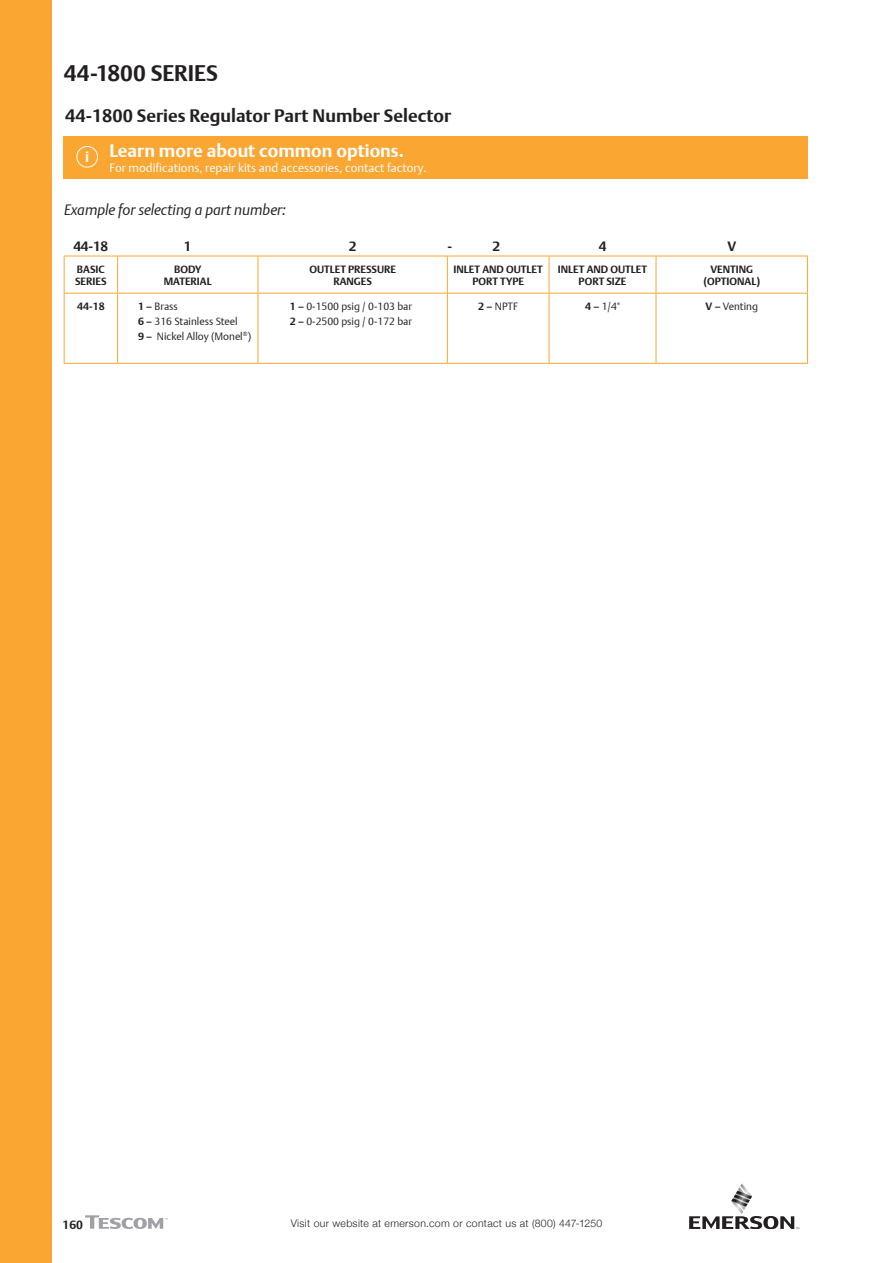
<style>
.page{position:relative;width:893px;height:1263px;background:#fff}
.page>*{position:absolute;margin:0;border:0;box-sizing:border-box;transform-origin:0 0}
.t1{font:700 22.5px "DTL Argo T";color:#231f20}
.t2{font:700 18px "DTL Argo T";color:#231f20}
.t3{font:700 18px "DTL Argo T";color:#fff}
.t4{font:italic 15px "DTL Argo T Light";letter-spacing:-.005em;color:#231f20}
.t5{font:700 15px "DTL Argo T";color:#fff}
.t6{font:700 13.5px "DTL Argo T";color:#231f20}
.t7{font:12px "DTL Argo T Light";color:#fff}
.t8{font:700 12px "DTL Argo T";color:#231f20}
.t9{font:10.5px/15px "DTL Argo T Light";color:#231f20}
.t10{font:700 10.5px/12px "DTL Argo T";color:#231f20;text-align:center}
.t11{font:300 10.5px "Helvetica Neue";letter-spacing:.03em;color:#231f20}
.s1{font-family:"DTL Argo T";font-weight:700}
</style>
<div class="page">
<div style="left:0;top:0;width:51px;height:1263px;background:#faa633"></div>
<hr style="left:64px;top:256px;width:54px;height:1px;background:#faa633">
<hr style="left:64px;top:256px;width:1px;height:37px;background:#faa633">
<hr style="left:118px;top:256px;width:140px;height:1px;background:#faa633">
<hr style="left:117px;top:256px;width:1px;height:37px;background:#faa633">
<hr style="left:258px;top:256px;width:189px;height:1px;background:#faa633">
<hr style="left:258px;top:256px;width:1px;height:37px;background:#faa633">
<hr style="left:447px;top:256px;width:102px;height:1px;background:#faa633">
<hr style="left:447px;top:256px;width:1px;height:37px;background:#faa633">
<hr style="left:549px;top:256px;width:107px;height:1px;background:#faa633">
<hr style="left:549px;top:256px;width:1px;height:37px;background:#faa633">
<hr style="left:656px;top:256px;width:152px;height:1px;background:#faa633">
<hr style="left:656px;top:256px;width:1px;height:37px;background:#faa633">
<hr style="left:807px;top:256px;width:1px;height:37px;background:#faa633">
<hr style="left:64px;top:293px;width:54px;height:1px;background:#faa633">
<hr style="left:64px;top:294px;width:1px;height:69px;background:#faa633">
<hr style="left:118px;top:293px;width:140px;height:1px;background:#faa633">
<hr style="left:117px;top:294px;width:1px;height:69px;background:#faa633">
<hr style="left:258px;top:293px;width:189px;height:1px;background:#faa633">
<hr style="left:258px;top:294px;width:1px;height:69px;background:#faa633">
<hr style="left:447px;top:293px;width:102px;height:1px;background:#faa633">
<hr style="left:447px;top:294px;width:1px;height:69px;background:#faa633">
<hr style="left:549px;top:293px;width:107px;height:1px;background:#faa633">
<hr style="left:549px;top:294px;width:1px;height:69px;background:#faa633">
<hr style="left:656px;top:293px;width:152px;height:1px;background:#faa633">
<hr style="left:656px;top:294px;width:1px;height:69px;background:#faa633">
<hr style="left:807px;top:294px;width:1px;height:69px;background:#faa633">
<hr style="left:64px;top:363px;width:54px;height:1px;background:#faa633">
<hr style="left:118px;top:363px;width:140px;height:1px;background:#faa633">
<hr style="left:258px;top:363px;width:189px;height:1px;background:#faa633">
<hr style="left:447px;top:363px;width:102px;height:1px;background:#faa633">
<hr style="left:549px;top:363px;width:107px;height:1px;background:#faa633">
<hr style="left:656px;top:363px;width:152px;height:1px;background:#faa633">
<div style="left:64px;top:136px;width:744px;height:42px;background:#faa633"></div>
<div style="left:77px;top:146px;width:21px;height:21px;border:1px solid #fff;border-radius:50%"></div>
<svg style="left:689px;top:1183px;width:110px;height:46px"></svg>
<svg style="left:85px;top:1215px;width:83px;height:14px"></svg>
<h1 class="t1" style="left:64px;top:60px;width:156px">44-1800 SERIES</h1>
<h2 class="t2" style="left:65px;top:105px;width:387px">44-1800 Series Regulator Part Number Selector</h2>
<h3 class="t5" style="left:85px;top:148px;width:6px">i</h3>
<h2 class="t3" style="left:109px;top:140px;width:296px">Learn more about common options.</h2>
<p class="t7" style="left:109px;top:161px;width:319px">For modifications, repair kits and accessories, contact factory.</p>
<h3 class="t4" style="left:64px;top:201px;width:223px">Example for selecting a part number:</h3>
<p class="t6" style="left:73px;top:238px;width:36px">44-18</p>
<p class="t6" style="left:184px;top:238px;width:9px">1</p>
<p class="t6" style="left:349px;top:238px;width:9px">2</p>
<p class="t6" style="left:447px;top:238px;width:6px">-</p>
<p class="t6" style="left:493px;top:238px;width:9px">2</p>
<p class="t6" style="left:599px;top:238px;width:9px">4</p>
<p class="t6" style="left:727px;top:238px;width:10px">V</p>
<p class="t10" style="left:75px;top:263px;width:33px;text-align:left">BASIC<br>SERIES</p>
<p class="t10" style="left:164px;top:263px;width:49px">BODY<br>MATERIAL</p>
<p class="t10" style="left:309px;top:263px;width:88px">OUTLET PRESSURE<br>RANGES</p>
<p class="t10" style="left:454px;top:263px;width:91px">INLET AND OUTLET<br>PORT TYPE</p>
<p class="t10" style="left:558px;top:263px;width:91px">INLET AND OUTLET<br>PORT SIZE</p>
<p class="t10" style="left:703px;top:263px;width:58px">VENTING (OPTIONAL)</p>
<p class="t10" style="left:77px;top:300px;width:29px">44-18</p>
<p class="t9" style="left:138px;top:298px;width:115px"><span class="s1">1 –</span> Brass<br><span class="s1">6 –</span> 316 Stainless Steel<br><span class="s1">9 –</span> Nickel Alloy (Monel<sup>®</sup>)</p>
<p class="t9" style="left:290px;top:298px;width:124px"><span class="s1">1 –</span> 0-1500 psig / 0-103 bar<br><span class="s1">2 –</span> 0-2500 psig / 0-172 bar</p>
<p class="t9" style="left:478px;top:298px;width:41px"><span class="s1">2 –</span> NPTF</p>
<p class="t9" style="left:585px;top:298px;width:36px"><span class="s1">4 –</span> 1/4"</p>
<p class="t9" style="left:706px;top:298px;width:54px"><span class="s1">V –</span> Venting</p>
<p class="t8" style="left:63px;top:1217px;width:22px">160</p>
<p class="t11" style="left:291px;top:1215px;width:313px">Visit our website at emerson.com or contact us at (800) 447-1250</p>
</div>
